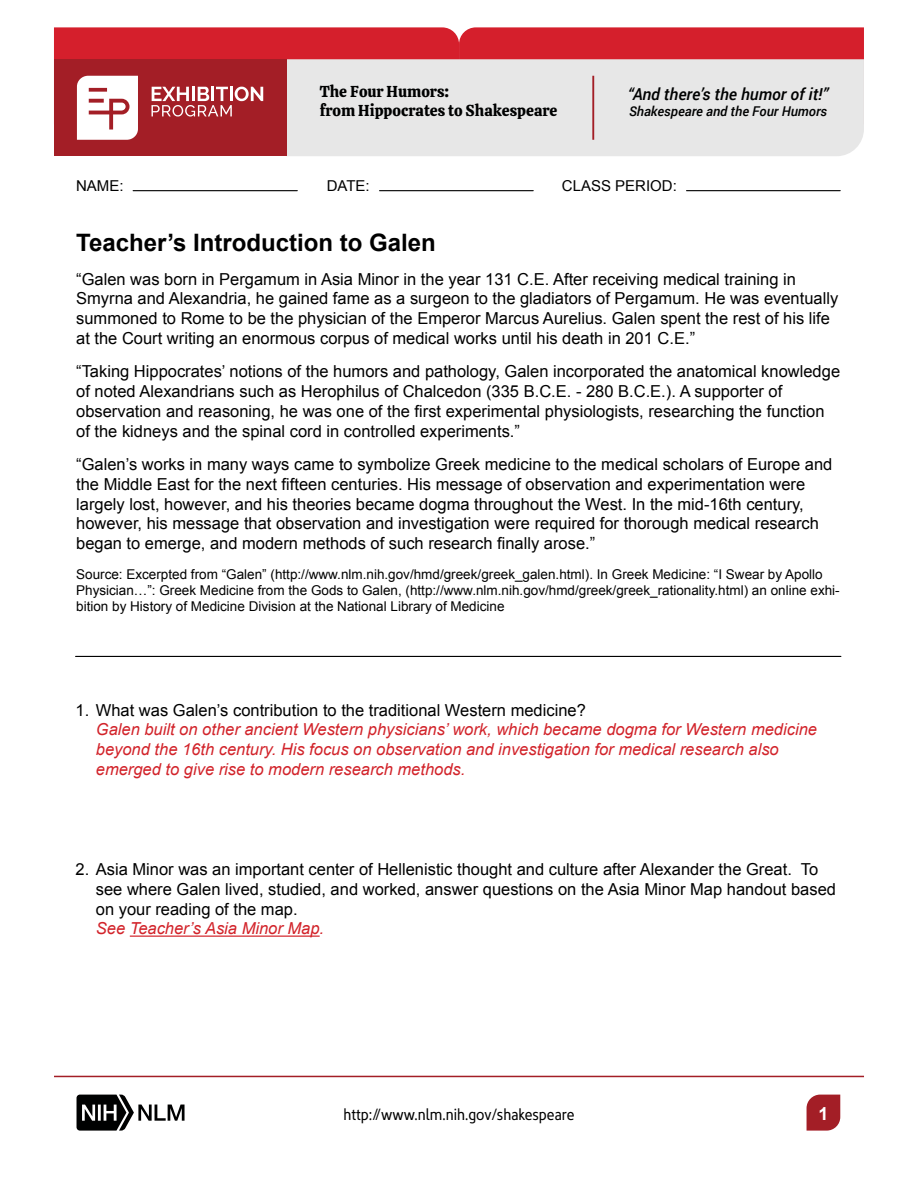
<style>
.page{position:relative;width:918px;height:1188px;background:#fff}
.page>*{position:absolute;margin:0;border:0;box-sizing:border-box;transform-origin:0 0}
.t1{font:700 24px "Arial";color:#000}
.t2{font:700 18px "Arial";color:#fff}
.t3{font:16.5px/19.8px "Arial";color:#000}
.t4{font:italic 16.5px/19.8px "Arial";color:#d2232a}
.t5{font:16.5px "Kyrial Sans Pro Regular Cond";color:#000}
.t6{font:italic 500 16.5px "Roboto";color:#000101}
.t7{font:15.75px/18.8px "Calistoga";color:#000101}
.t8{font:15px "Arial";color:#000}
.t9{font:13.5px/16.2px "Arial";color:#000}
.t10{font:italic 500 13.5px "Roboto";color:#000101}
.s1{font-style:normal;color:#000}
.s2{font-style:italic;color:#d2232a}
</style>
<div class="page">
<div style="left:286px;top:140px;width:575px;height:16px;background:#e7e7e7"></div>
<div style="left:54px;top:59px;width:232px;height:97px;background:#a31e26"></div>
<svg style="left:807px;top:1095px;width:33px;height:36px"></svg>
<hr style="left:133px;top:190px;width:164px;height:1px;background:#000">
<hr style="left:380px;top:190px;width:153px;height:1px;background:#000">
<hr style="left:54px;top:1076px;width:810px;height:1px;background:#a31e26">
<svg style="left:77px;top:1095px;width:108px;height:36px"></svg>
<hr style="left:687px;top:190px;width:153px;height:1px;background:#000">
<svg style="left:54px;top:27px;width:810px;height:113px"></svg>
<hr style="left:130px;top:936px;width:190px;height:1px;background:#d2232a">
<hr style="left:76px;top:656px;width:765px;height:1px;background:#000">
<p class="t8" style="left:76px;top:176px;width:49px">NAME:</p>
<p class="t7" style="left:320px;top:81px;width:239px">The Four Humors:<br>from Hippocrates to Shakespeare</p>
<p class="t6" style="left:628px;top:83px;width:202px">“And there’s the humor of it!”</p>
<p class="t10" style="left:629px;top:102px;width:200px">Shakespeare and the Four Humors</p>
<p class="t8" style="left:327px;top:176px;width:45px">DATE:</p>
<p class="t8" style="left:562px;top:176px;width:117px">CLASS PERIOD:</p>
<h1 class="t1" style="left:76px;top:227px;width:361px">Teacher’s Introduction to Galen</h1>
<p class="t3" style="left:76px;top:269px;width:764px">“Galen was born in Pergamum in Asia Minor in the year 131 C.E. After receiving medical training in Smyrna and Alexandria, he gained fame as a surgeon to the gladiators of Pergamum. He was eventually summoned to Rome to be the physician of the Emperor Marcus Aurelius. Galen spent the rest of his life at the Court writing an enormous corpus of medical works until his death in 201 C.E.”</p>
<p class="t3" style="left:76px;top:362px;width:765px">“Taking Hippocrates’ notions of the humors and pathology, Galen incorporated the anatomical knowledge of noted Alexandrians such as Herophilus of Chalcedon (335 B.C.E. - 280 B.C.E.). A supporter of observation and reasoning, he was one of the first experimental physiologists, researching the function of the kidneys and the spinal cord in controlled experiments.”</p>
<p class="t3" style="left:76px;top:454px;width:758px">“Galen’s works in many ways came to symbolize Greek medicine to the medical scholars of Europe and the Middle East for the next fifteen centuries. His message of observation and experimentation were largely lost, however, and his theories became dogma throughout the West. In the mid-16th century, however, his message that observation and investigation were required for thorough medical research began to emerge, and modern methods of such research finally arose.”</p>
<p class="t9" style="left:76px;top:566px;width:765px">Source: Excerpted from “Galen” (http://www.nlm.nih.gov/hmd/greek/greek_galen.html). In Greek Medicine: “I Swear by Apollo<br>Physician…”: Greek Medicine from the Gods to Galen, (http://www.nlm.nih.gov/hmd/greek/greek_rationality.html) an online exhi&shy;bition by History of Medicine Division at the National Library of Medicine</p>
<p class="t4" style="left:96px;top:700px;width:723px;text-indent:-20px"><span class="s1">1. What was Galen’s contribution to the traditional Western medicine?<br></span>Galen built on other ancient Western physicians’ work, which became dogma for Western medicine beyond the 16th century. His focus on observation and investigation for medical research also emerged to give rise to modern research methods.</p>
<p class="t3" style="left:96px;top:859px;width:742px;text-indent:-20px">2. Asia Minor was an important center of Hellenistic thought and culture after Alexander the Great. To see where Galen lived, studied, and worked, answer questions on the Asia Minor Map handout based on your reading of the map.<br><span class="s2">See Teacher’s Asia Minor Map.</span></p>
<p class="t5" style="left:343px;top:1103px;width:233px">http://www.nlm.nih.gov/shakespeare</p>
<p class="t2" style="left:818px;top:1102px;width:12px">1</p>
</div>
